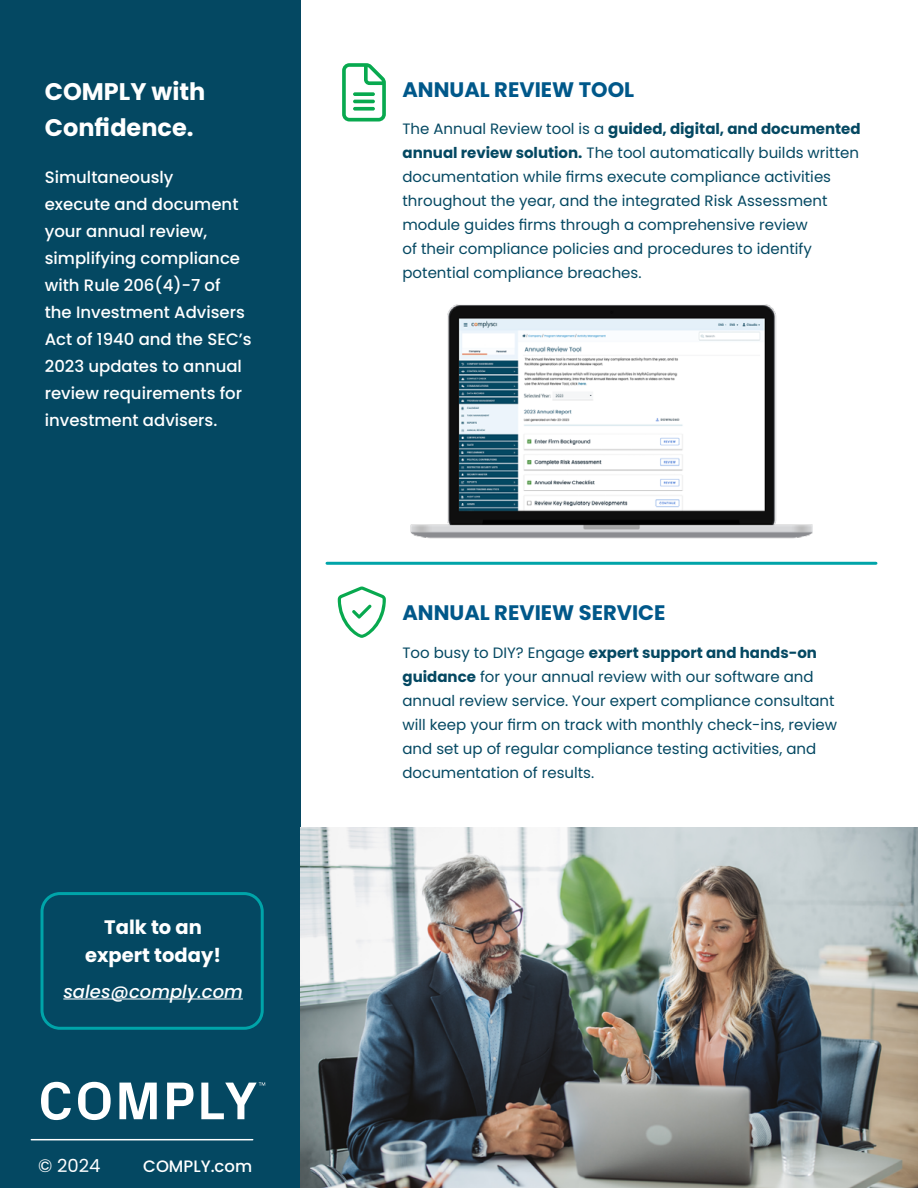
<style>
.page{position:relative;width:918px;height:1188px;background:#fff}
.page>*{position:absolute;margin:0;border:0;box-sizing:border-box;transform-origin:0 0}
.t1{font:700 24px/36px "Poppins";color:#fff}
.t2{font:700 21px "Poppins";color:#00588a}
.t3{font:700 19.5px/28.5px "Poppins";color:#fff;text-align:center}
.t4{font:italic 500 18px "Poppins";color:#fff}
.t5{font:18px "Poppins";color:#fff}
.t6{font:500 16.5px/27px "Poppins";color:#fff}
.t7{font:15px/24px "Poppins";color:#044862}
.s1{font-weight:700}
</style>
<div class="page">
<hr style="left:327px;top:562px;width:549px;height:3px;background:#00a4a9">
<div style="left:0;top:0;width:300px;height:1188px;background:#044862"></div>
<svg style="left:41px;top:1082px;width:224px;height:38px"></svg>
<hr style="left:31px;top:1139px;width:222px;height:1px;background:#fff">
<img style="left:410px;top:304px;width:403px;height:235px">
<img style="left:300px;top:827px;width:618px;height:361px">
<svg style="left:342px;top:63px;width:44px;height:59px"></svg>
<svg style="left:338px;top:587px;width:48px;height:51px"></svg>
<div style="left:40px;top:892px;width:224px;height:138px;border:3px solid #00a4a9;border-radius:18px"></div>
<hr style="left:63px;top:999px;width:180px;height:1px;background:#fff">
<h1 class="t1" style="left:45px;top:74px;width:162px">COMPLY with<br>Confidence.</h1>
<p class="t6" style="left:45px;top:164px;width:208px">Simultaneously<br>execute and document your annual review, simplifying compliance with Rule 206(4)-7 of the Investment Advisers<br>Act of 1940 and the SEC’s<br>2023 updates to annual review requirements for investment advisers.</p>
<h3 class="t3" style="left:85px;top:913px;width:137px">Talk to an expert today!</h3>
<p class="t4" style="left:63px;top:981px;width:181px">sales@comply.com</p>
<p class="t5" style="left:38px;top:1156px;width:64px">© 2024</p>
<p class="t6" style="left:143px;top:1153px;width:110px">COMPLY.com</p>
<h2 class="t2" style="left:402px;top:77px;width:233px">ANNUAL REVIEW TOOL</h2>
<p class="t7" style="left:402px;top:117px;width:460px">The Annual Review tool is a <span class="s1">guided, digital, and documented annual review solution.</span> The tool automatically builds written documentation while firms execute compliance activities throughout the year, and the integrated Risk Assessment module guides firms through a comprehensive review<br>of their compliance policies and procedures to identify potential compliance breaches.</p>
<h2 class="t2" style="left:402px;top:601px;width:265px">ANNUAL REVIEW SERVICE</h2>
<p class="t7" style="left:402px;top:641px;width:436px">Too busy to DIY? Engage <span class="s1">expert support and hands-on guidance</span> for your annual review with our software and annual review service. Your expert compliance consultant will keep your firm on track with monthly check-ins, review and set up of regular compliance testing activities, and documentation of results.</p>
</div>
